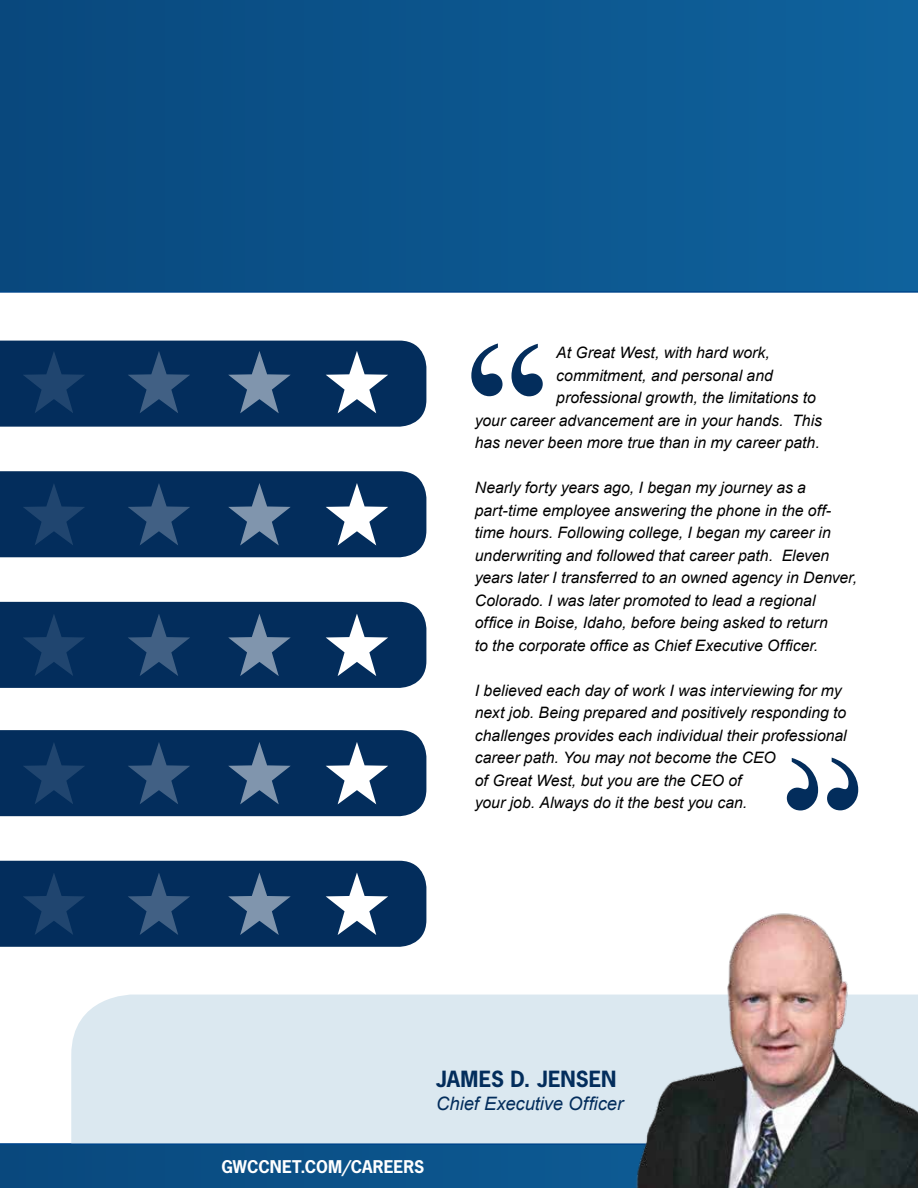
<style>
.page{position:relative;width:918px;height:1188px;background:#fff}
.page>*{position:absolute;margin:0;border:0;box-sizing:border-box;transform-origin:0 0}
.t1{font:700 21px "News Gothic";color:#032d5c}
.t2{font:italic 18.45px "Arial";letter-spacing:-.005em;color:#032d5c}
.t3{font:700 16.5px "News Gothic";color:#fff}
.t4{font:italic 15.75px/22.5px "Arial";color:#000}
</style>
<div class="page">
<div style="left:71px;top:995px;width:553px;height:148px;background:#dbe8f0"></div>
<svg style="left:0;top:0;width:918px;height:293px"></svg>
<svg style="left:787px;top:758px;width:71px;height:52px"></svg>
<svg style="left:471px;top:343px;width:72px;height:53px"></svg>
<svg style="left:0;top:341px;width:426px;height:217px"></svg>
<svg style="left:0;top:602px;width:426px;height:86px"></svg>
<svg style="left:0;top:730px;width:426px;height:86px"></svg>
<svg style="left:0;top:861px;width:426px;height:86px"></svg>
<svg style="left:0;top:1143px;width:624px;height:45px"></svg>
<img style="left:624px;top:913px;width:294px;height:275px">
<p class="t4" style="left:556px;top:342px;width:215px">At Great West, with hard work,</p>
<p class="t4" style="left:556px;top:364px;width:218px">commitment, and personal and</p>
<p class="t4" style="left:556px;top:387px;width:261px">professional growth, the limitations to</p>
<p class="t4" style="left:475px;top:409px;width:349px">your career advancement are in your hands. This</p>
<p class="t4" style="left:475px;top:432px;width:346px">has never been more true than in my career path.</p>
<p class="t4" style="left:475px;top:477px;width:384px">Nearly forty years ago, I began my journey as a part-time employee answering the phone in the off&shy;time hours. Following college, I began my career in underwriting and followed that career path. Eleven years later I transferred to an owned agency in Denver, Colorado. I was later promoted to lead a regional office in Boise, Idaho, before being asked to return<br>to the corporate office as Chief Executive Officer.</p>
<p class="t4" style="left:475px;top:679px;width:373px">I believed each day of work I was interviewing for my next job. Being prepared and positively responding to challenges provides each individual their professional career path. You may not become the CEO<br>of Great West, but you are the CEO of<br>your job. Always do it the best you can.</p>
<h1 class="t1" style="left:436px;top:1066px;width:182px">JAMES D. JENSEN</h1>
<p class="t2" style="left:436px;top:1091px;width:188px">Chief Executive Officer</p>
<p class="t3" style="left:221px;top:1156px;width:204px">GWCCNET.COM/CAREERS</p>
</div>
